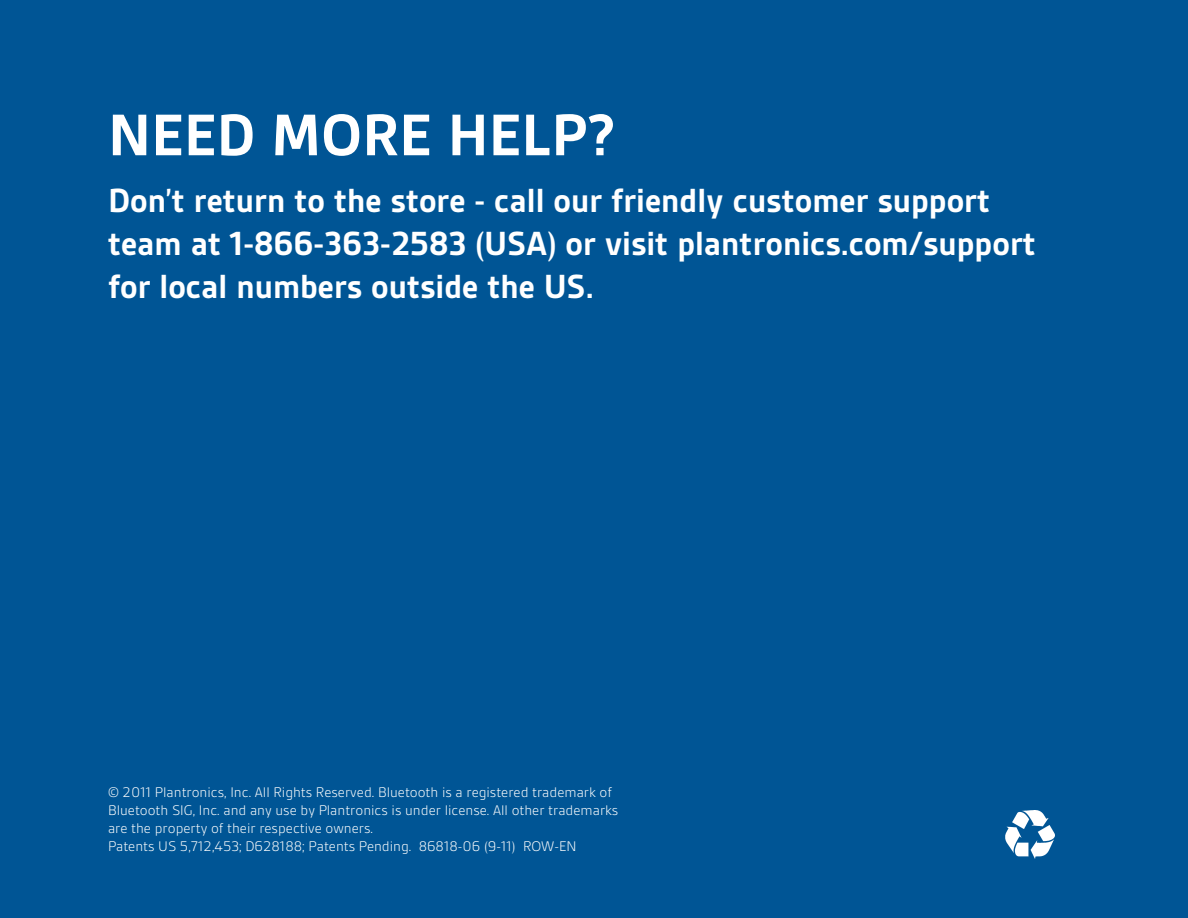
<style>
.page{position:relative;width:1188px;height:918px;background:#005595}
.page>*{position:absolute;margin:0;border:0;box-sizing:border-box;transform-origin:0 0}
.t1{font:700 63px "Gesta";color:#fff}
.t2{font:700 36px/43.2px "Gesta";color:#fff}
.t3{font:300 15px/18px "Gesta";color:#fff}
</style>
<div class="page">
<img style="left:1005px;top:811px;width:50px;height:48px">
<h1 class="t1" style="left:108px;top:102px;width:510px">NEED MORE HELP?</h1>
<h2 class="t2" style="left:108px;top:179px;width:929px">Don’t return to the store - call our friendly customer support team at 1-866-363-2583 (USA) or visit plantronics.com/support for local numbers outside the US.</h2>
<p class="t3" style="left:108px;top:783px;width:512px">© 2011 Plantronics, Inc. All Rights Reserved. Bluetooth is a registered trademark of Bluetooth SIG, Inc. and any use by Plantronics is under license. All other trademarks are the property of their respective owners.<br>Patents US 5,712,453; D628188; Patents Pending. 86818-06 (9-11) ROW-EN</p>
</div>
